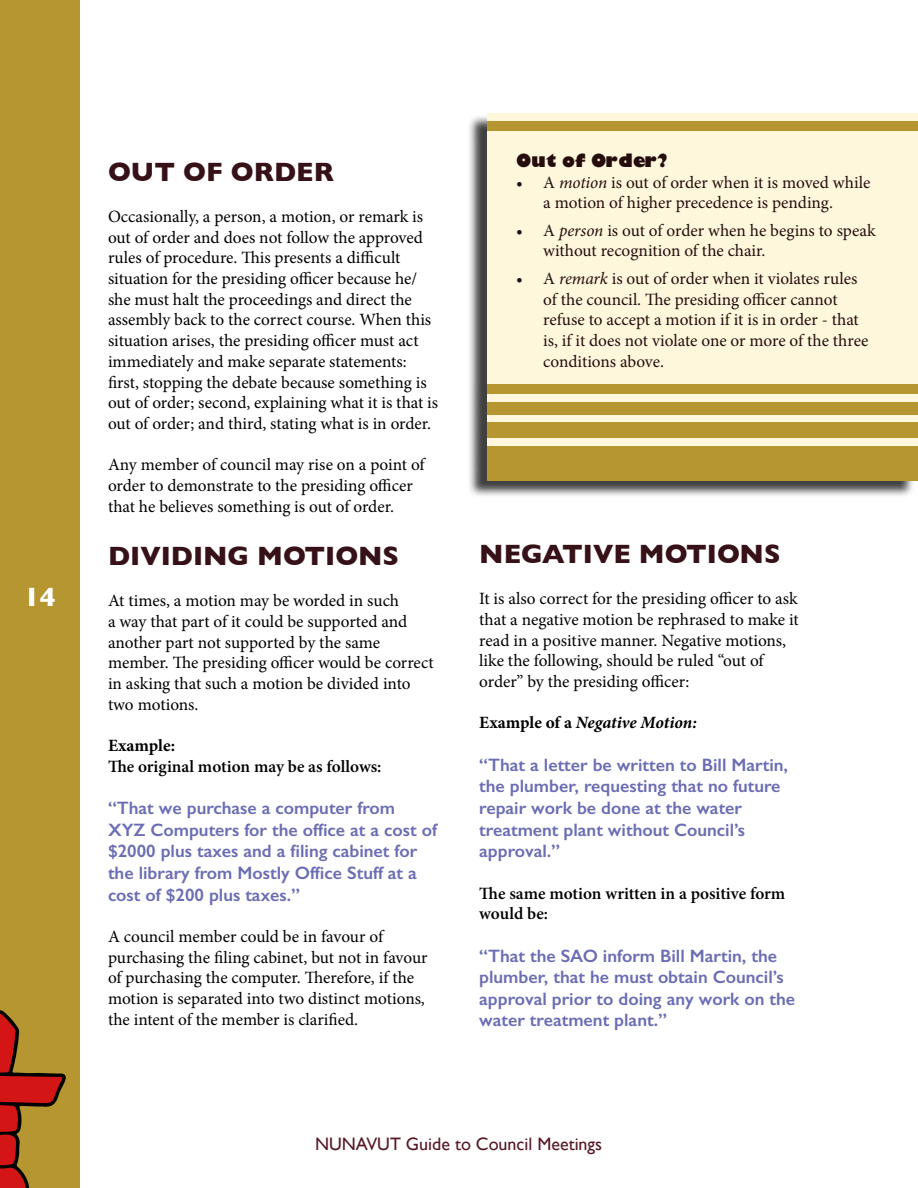
<style>
.page{position:relative;width:918px;height:1188px;background:#fff}
.page>*{position:absolute;margin:0;border:0;box-sizing:border-box;transform-origin:0 0}
.t1{font:700 27px "Gill Sans";color:#361117}
.t2{font:700 27px "Gill Sans";color:#fff}
.t3{font:600 18px/21.6px "Gill Sans";color:#6a6db3}
.t4{font:18px "Gill Sans";color:#571726}
.t5{font:800 18px "Gill Sans";color:#250d0d}
.t6{font:17.25px/20.7px "Minion Pro";letter-spacing:-.005em;color:#000}
.t7{font:17.25px/20.7px "Minion Pro";letter-spacing:-.005em;color:#250d0d}
.t8{font:600 17.25px/20.7px "Minion Pro";color:#000}
.t9{font:italic 700 17.25px "Minion Pro";color:#000}
.t10{font:700 17.25px "Minion Pro";color:#000}
.s1{font-style:italic}
.s2{font-style:normal}
</style>
<div class="page">
<div style="left:0;top:0;width:80px;height:1188px;background:#b59631"></div>
<svg style="left:0;top:1010px;width:66px;height:178px"></svg>
<div style="left:467px;top:115px;width:448px;height:384px;background:#000;opacity:.75"></div>
<div style="left:487px;top:113px;width:431px;height:341px;background:#fff7dc"></div>
<div style="left:487px;top:121px;width:431px;height:9px;background:#b59631"></div>
<div style="left:487px;top:384px;width:431px;height:10px;background:#b59631"></div>
<div style="left:487px;top:402px;width:431px;height:12px;background:#b59631"></div>
<div style="left:487px;top:422px;width:431px;height:16px;background:#b59631"></div>
<div style="left:487px;top:446px;width:431px;height:35px;background:#b59631"></div>
<h1 class="t2" style="left:24px;top:576px;width:34px">14</h1>
<h1 class="t1" style="left:108px;top:150px;width:227px">OUT OF ORDER</h1>
<p class="t6" style="left:108px;top:206px;width:332px">Occasionally, a person, a motion, or remark is out of order and does not follow the approved rules of procedure. This presents a difficult situation for the presiding officer because he/ she must halt the proceedings and direct the assembly back to the correct course. When this situation arises, the presiding officer must act immediately and make separate statements: first, stopping the debate because something is out of order; second, explaining what it is that is out of order; and third, stating what is in order.</p>
<p class="t6" style="left:108px;top:455px;width:318px">Any member of council may rise on a point of order to demonstrate to the presiding officer that he believes something is out of order.</p>
<h1 class="t1" style="left:108px;top:534px;width:292px">DIVIDING MOTIONS</h1>
<p class="t6" style="left:108px;top:590px;width:327px">At times, a motion may be worded in such<br>a way that part of it could be supported and another part not supported by the same member. The presiding officer would be correct in asking that such a motion be divided into two motions.</p>
<p class="t10" style="left:108px;top:733px;width:69px">Example:</p>
<p class="t8" style="left:108px;top:756px;width:275px">The original motion may be as follows:</p>
<p class="t3" style="left:108px;top:797px;width:331px">“That we purchase a computer from XYZ Computers for the office at a cost of $2000 plus taxes and a filing cabinet for the library from Mostly Office Stuff at a cost of $200 plus taxes.”</p>
<p class="t6" style="left:108px;top:926px;width:321px">A council member could be in favour of purchasing the filing cabinet, but not in favour of purchasing the computer. Therefore, if the motion is separated into two distinct motions, the intent of the member is clarified.</p>
<p class="t5" style="left:516px;top:146px;width:153px">Out of Order?</p>
<p class="t7" style="left:543px;top:172px;width:329px;text-indent:-27px">• A <span class="s1">motion</span> is out of order when it is moved while a motion of higher precedence is pending.</p>
<p class="t7" style="left:543px;top:220px;width:334px;text-indent:-27px">• A <span class="s1">person</span> is out of order when he begins to speak without recognition of the chair.</p>
<p class="t7" style="left:543px;top:268px;width:327px;text-indent:-27px">• A <span class="s1">remark</span> is out of order when it violates rules of the council. The presiding officer cannot refuse to accept a motion if it is in order - that is, if it does not violate one or more of the three conditions above.</p>
<h1 class="t1" style="left:479px;top:532px;width:303px">NEGATIVE MOTIONS</h1>
<p class="t6" style="left:479px;top:588px;width:321px">It is also correct for the presiding officer to ask that a negative motion be rephrased to make it read in a positive manner. Negative motions, like the following, should be ruled “out of order” by the presiding officer:</p>
<p class="t9" style="left:479px;top:711px;width:219px"><span class="s2">Example of a</span> Negative Motion:</p>
<p class="t3" style="left:479px;top:754px;width:310px">“That a letter be written to Bill Martin, the plumber, requesting that no future repair work be done at the water treatment plant without Council’s approval.”</p>
<p class="t8" style="left:479px;top:883px;width:308px">The same motion written in a positive form would be:</p>
<p class="t3" style="left:479px;top:945px;width:318px">“That the SAO inform Bill Martin, the plumber, that he must obtain Council’s approval prior to doing any work on the water treatment plant.”</p>
<p class="t4" style="left:315px;top:1133px;width:289px">NUNAVUT Guide to Council Meetings</p>
</div>
